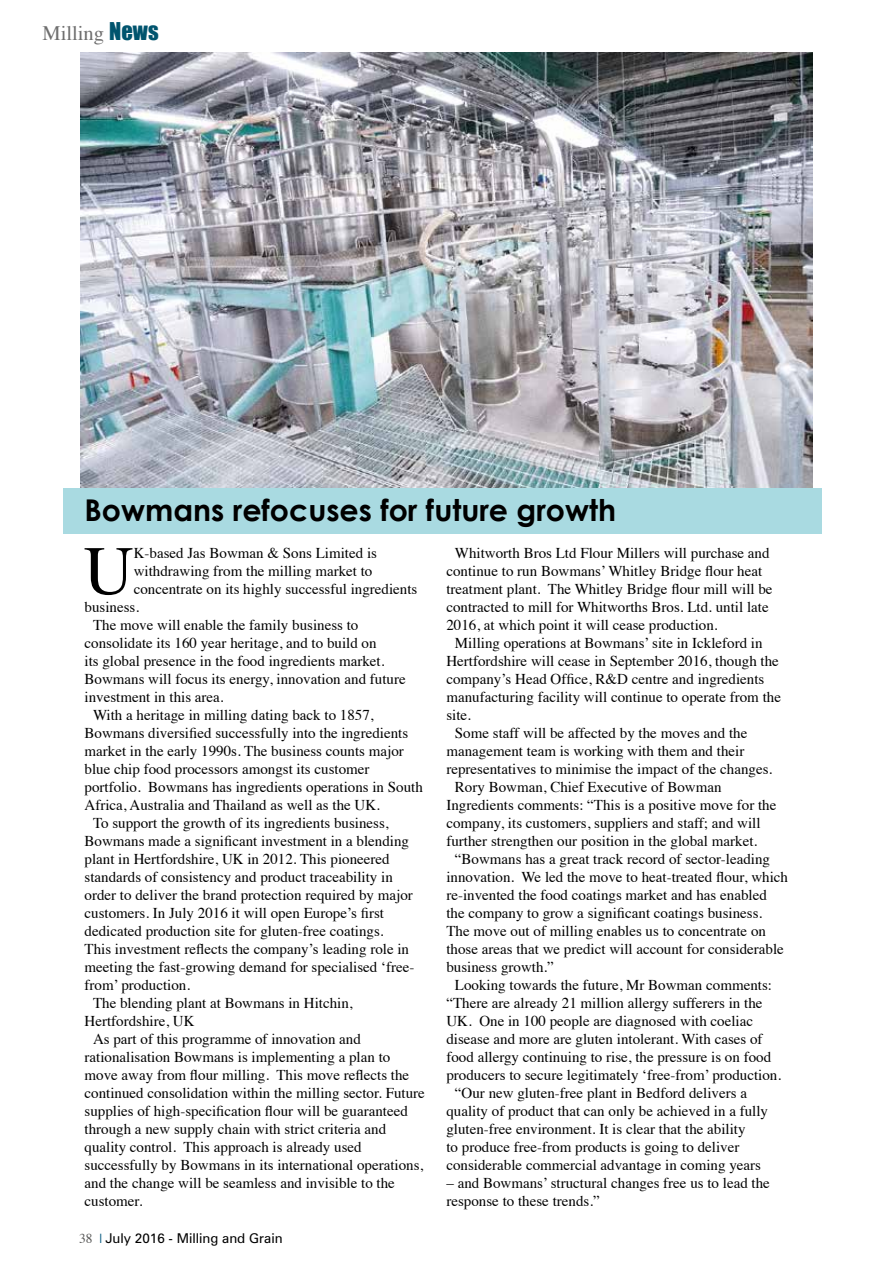
<style>
.page{position:relative;width:893px;height:1263px;background:#fff}
.page>*{position:absolute;margin:0;border:0;box-sizing:border-box;transform-origin:0 0}
.t1{font:69.45px "Times";color:#000}
.t2{font:700 30px "Century Gothic";color:#000}
.t3{font:20.55px "Times";color:#6e6e6e}
.t4{font:15px/18px "Times";color:#000}
.t5{font:13.5px "Zurich BT";color:#000}
.s1{font-family:"Impact";font-size:22.5px;color:#00546e}
.s2{font-family:"Times";color:#565655}
.s3{font-family:"Times";color:#00557e}
</style>
<div class="page">
<img style="left:81px;top:53px;width:731px;height:435px">
<div style="left:63px;top:488px;width:759px;height:45px;background:#a9dae1"></div>
<h3 class="t3" style="left:43px;top:13px;width:118px">Milling <span class="s1">News</span></h3>
<h2 class="t2" style="left:85px;top:491px;width:533px">Bowmans refocuses for future growth</h2>
<h1 class="t1" style="left:84px;top:506px;width:52px">U</h1>
<p class="t4" style="left:134px;top:543px;width:245px">K-based Jas Bowman &amp; Sons Limited is</p>
<p class="t4" style="left:455px;top:543px;width:316px">Whitworth Bros Ltd Flour Millers will purchase and</p>
<p class="t4" style="left:446px;top:561px;width:317px">continue to run Bowmans’ Whitley Bridge flour heat</p>
<p class="t4" style="left:446px;top:579px;width:328px">treatment plant. The Whitley Bridge flour mill will be</p>
<p class="t4" style="left:446px;top:597px;width:324px">contracted to mill for Whitworths Bros. Ltd. until late</p>
<p class="t4" style="left:446px;top:615px;width:273px">2016, at which point it will cease production.</p>
<p class="t4" style="left:455px;top:633px;width:309px">Milling operations at Bowmans’ site in Ickleford in</p>
<p class="t4" style="left:446px;top:651px;width:334px">Hertfordshire will cease in September 2016, though the</p>
<p class="t4" style="left:446px;top:669px;width:319px">company’s Head Office, R&amp;D centre and ingredients</p>
<p class="t4" style="left:446px;top:687px;width:336px">manufacturing facility will continue to operate from the</p>
<p class="t4" style="left:446px;top:705px;width:26px">site.</p>
<p class="t4" style="left:455px;top:723px;width:294px">Some staff will be affected by the moves and the</p>
<p class="t4" style="left:446px;top:741px;width:299px">management team is working with them and their</p>
<p class="t4" style="left:446px;top:759px;width:327px">representatives to minimise the impact of the changes.</p>
<p class="t4" style="left:455px;top:777px;width:268px">Rory Bowman, Chief Executive of Bowman</p>
<p class="t4" style="left:446px;top:795px;width:331px">Ingredients comments: “This is a positive move for the</p>
<p class="t4" style="left:446px;top:813px;width:316px">company, its customers, suppliers and staff; and will</p>
<p class="t4" style="left:446px;top:831px;width:312px">further strengthen our position in the global market.</p>
<p class="t4" style="left:455px;top:849px;width:316px">“Bowmans has a great track record of sector-leading</p>
<p class="t4" style="left:446px;top:867px;width:343px">innovation. We led the move to heat-treated flour, which</p>
<p class="t4" style="left:446px;top:885px;width:322px">re-invented the food coatings market and has enabled</p>
<p class="t4" style="left:446px;top:903px;width:317px">the company to grow a significant coatings business.</p>
<p class="t4" style="left:446px;top:921px;width:321px">The move out of milling enables us to concentrate on</p>
<p class="t4" style="left:446px;top:939px;width:339px">those areas that we predict will account for considerable</p>
<p class="t4" style="left:446px;top:957px;width:109px">business growth.”</p>
<p class="t4" style="left:455px;top:975px;width:319px">Looking towards the future, Mr Bowman comments:</p>
<p class="t4" style="left:446px;top:993px;width:318px">“There are already 21 million allergy sufferers in the</p>
<p class="t4" style="left:446px;top:1011px;width:308px">UK. One in 100 people are diagnosed with coeliac</p>
<p class="t4" style="left:446px;top:1029px;width:318px">disease and more are gluten intolerant. With cases of</p>
<p class="t4" style="left:446px;top:1047px;width:326px">food allergy continuing to rise, the pressure is on food</p>
<p class="t4" style="left:446px;top:1065px;width:336px">producers to secure legitimately ‘free-from’ production.</p>
<p class="t4" style="left:455px;top:1083px;width:294px">“Our new gluten-free plant in Bedford delivers a</p>
<p class="t4" style="left:446px;top:1101px;width:323px">quality of product that can only be achieved in a fully</p>
<p class="t4" style="left:446px;top:1119px;width:301px">gluten-free environment. It is clear that the ability</p>
<p class="t4" style="left:446px;top:1137px;width:294px">to produce free-from products is going to deliver</p>
<p class="t4" style="left:446px;top:1155px;width:316px">considerable commercial advantage in coming years</p>
<p class="t4" style="left:446px;top:1173px;width:325px">– and Bowmans’ structural changes free us to lead the response to these trends.”</p>
<p class="t4" style="left:134px;top:561px;width:240px">withdrawing from the milling market to</p>
<p class="t4" style="left:134px;top:579px;width:285px">concentrate on its highly successful ingredients</p>
<p class="t4" style="left:85px;top:597px;width:56px">business.</p>
<p class="t4" style="left:93px;top:615px;width:267px">The move will enable the family business to</p>
<p class="t4" style="left:85px;top:633px;width:294px">consolidate its 160 year heritage, and to build on</p>
<p class="t4" style="left:85px;top:651px;width:301px">its global presence in the food ingredients market.</p>
<p class="t4" style="left:85px;top:669px;width:323px">Bowmans will focus its energy, innovation and future</p>
<p class="t4" style="left:85px;top:687px;width:141px">investment in this area.</p>
<p class="t4" style="left:93px;top:705px;width:282px">With a heritage in milling dating back to 1857,</p>
<p class="t4" style="left:85px;top:723px;width:325px">Bowmans diversified successfully into the ingredients</p>
<p class="t4" style="left:85px;top:741px;width:321px">market in the early 1990s. The business counts major</p>
<p class="t4" style="left:85px;top:759px;width:286px">blue chip food processors amongst its customer</p>
<p class="t4" style="left:85px;top:777px;width:340px">portfolio. Bowmans has ingredients operations in South</p>
<p class="t4" style="left:85px;top:795px;width:297px">Africa, Australia and Thailand as well as the UK.</p>
<p class="t4" style="left:93px;top:813px;width:297px">To support the growth of its ingredients business,</p>
<p class="t4" style="left:85px;top:831px;width:326px">Bowmans made a significant investment in a blending</p>
<p class="t4" style="left:85px;top:849px;width:307px">plant in Hertfordshire, UK in 2012. This pioneered</p>
<p class="t4" style="left:85px;top:867px;width:310px">standards of consistency and product traceability in</p>
<p class="t4" style="left:85px;top:885px;width:330px">order to deliver the brand protection required by major</p>
<p class="t4" style="left:85px;top:903px;width:301px">customers. In July 2016 it will open Europe’s first</p>
<p class="t4" style="left:85px;top:921px;width:301px">dedicated production site for gluten-free coatings.</p>
<p class="t4" style="left:85px;top:939px;width:326px">This investment reflects the company’s leading role in</p>
<p class="t4" style="left:85px;top:957px;width:331px">meeting the fast-growing demand for specialised ‘free-</p>
<p class="t4" style="left:85px;top:975px;width:107px">from’ production.</p>
<p class="t4" style="left:93px;top:993px;width:261px">The blending plant at Bowmans in Hitchin,</p>
<p class="t4" style="left:85px;top:1011px;width:111px">Hertfordshire, UK</p>
<p class="t4" style="left:93px;top:1029px;width:269px">As part of this programme of innovation and</p>
<p class="t4" style="left:85px;top:1047px;width:307px">rationalisation Bowmans is implementing a plan to</p>
<p class="t4" style="left:85px;top:1065px;width:326px">move away from flour milling. This move reflects the</p>
<p class="t4" style="left:85px;top:1083px;width:342px">continued consolidation within the milling sector. Future</p>
<p class="t4" style="left:85px;top:1101px;width:325px">supplies of high-specification flour will be guaranteed</p>
<p class="t4" style="left:85px;top:1119px;width:303px">through a new supply chain with strict criteria and</p>
<p class="t4" style="left:85px;top:1137px;width:279px">quality control. This approach is already used</p>
<p class="t4" style="left:85px;top:1155px;width:340px">successfully by Bowmans in its international operations,</p>
<p class="t4" style="left:85px;top:1173px;width:312px">and the change will be seamless and invisible to the</p>
<p class="t4" style="left:85px;top:1191px;width:59px">customer.</p>
<p class="t5" style="left:79px;top:1230px;width:205px"><span class="s2">38</span> <span class="s3">|</span> July 2016 - Milling and Grain</p>
</div>
